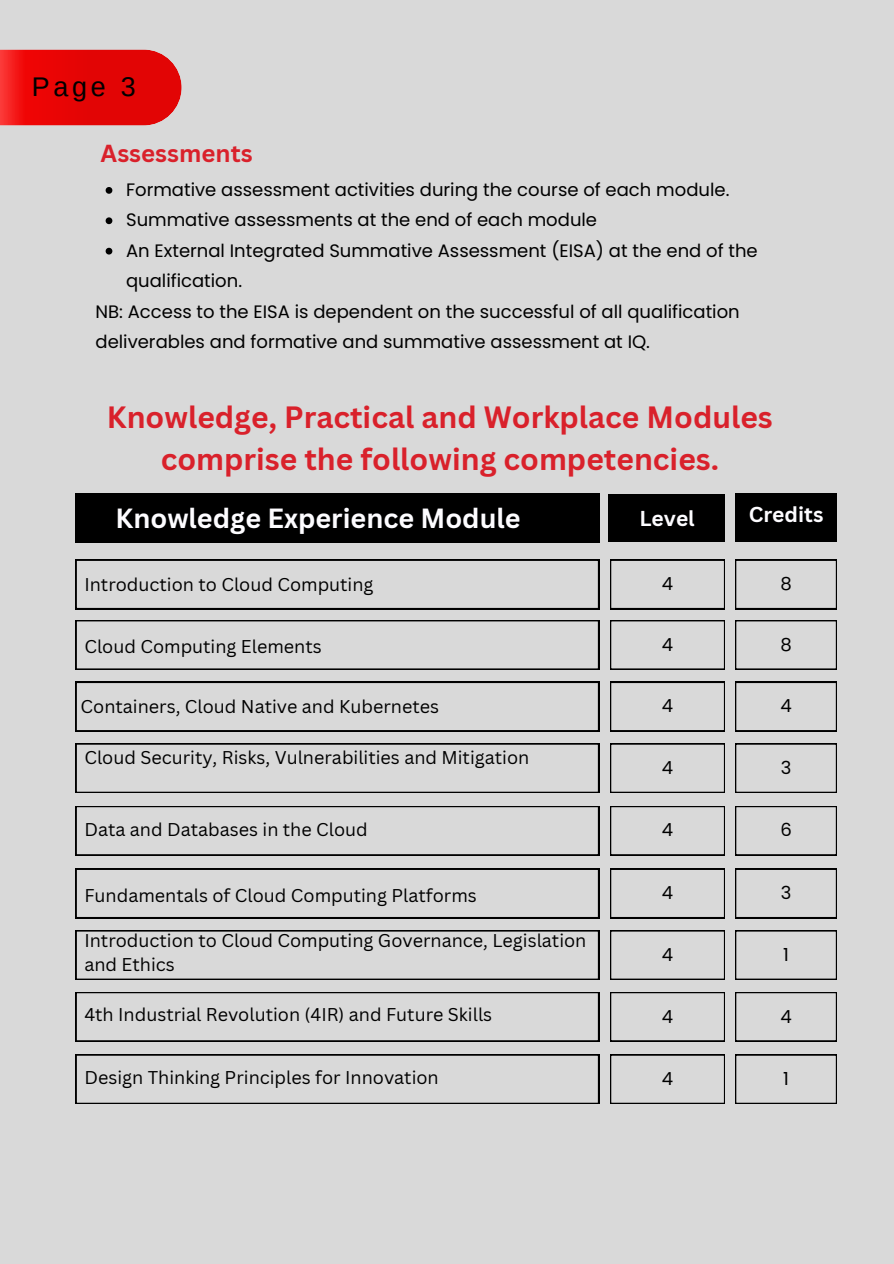
<style>
.page{position:relative;width:894px;height:1264px;background:#fff}
.page>*{position:absolute;margin:0;border:0;box-sizing:border-box;transform-origin:0 0}
.t1{font:700 30px/41.7px "Canva Sans";color:#d9212b;text-align:center}
.t2{font:700 27px "Canva Sans";color:#fdfcff}
.t3{font:27px "Arimo";color:#000}
.t4{font:700 24px "Canva Sans";color:#d9212b}
.t5{font:700 21px "Canva Sans";color:#fdfcff}
.t6{font:18px/24.8px "Canva Sans";color:#000}
.t7{font:18px/30.3px "Poppins";color:#000}
</style>
<div class="page">
<div style="left:0;top:0;width:893px;height:1263px;background:#d9d9d9"></div>
<svg style="left:0;top:49px;width:181px;height:77px;background:#e61515"></svg>
<div style="left:76px;top:493px;width:523px;height:50px;background:#000"></div>
<div style="left:735px;top:493px;width:101px;height:48px;background:#000"></div>
<div style="left:608px;top:494px;width:116px;height:48px;background:#000"></div>
<svg style="left:76px;top:560px;width:523px;height:49px"></svg>
<svg style="left:610px;top:560px;width:114px;height:49px"></svg>
<svg style="left:735px;top:560px;width:101px;height:49px"></svg>
<svg style="left:76px;top:620px;width:523px;height:49px"></svg>
<svg style="left:610px;top:620px;width:114px;height:49px"></svg>
<svg style="left:735px;top:620px;width:101px;height:49px"></svg>
<svg style="left:76px;top:682px;width:523px;height:49px"></svg>
<svg style="left:610px;top:682px;width:114px;height:49px"></svg>
<svg style="left:735px;top:682px;width:101px;height:49px"></svg>
<svg style="left:76px;top:743px;width:523px;height:49px"></svg>
<svg style="left:610px;top:743px;width:114px;height:49px"></svg>
<svg style="left:735px;top:743px;width:101px;height:49px"></svg>
<svg style="left:106px;top:187px;width:6px;height:7px"></svg>
<svg style="left:106px;top:217px;width:6px;height:7px"></svg>
<svg style="left:106px;top:248px;width:6px;height:6px"></svg>
<svg style="left:76px;top:806px;width:523px;height:49px"></svg>
<svg style="left:610px;top:806px;width:114px;height:49px"></svg>
<svg style="left:735px;top:806px;width:101px;height:49px"></svg>
<svg style="left:76px;top:868px;width:523px;height:50px"></svg>
<svg style="left:610px;top:868px;width:114px;height:50px"></svg>
<svg style="left:735px;top:868px;width:101px;height:50px"></svg>
<svg style="left:76px;top:930px;width:523px;height:49px"></svg>
<svg style="left:610px;top:930px;width:114px;height:49px"></svg>
<svg style="left:735px;top:930px;width:101px;height:49px"></svg>
<svg style="left:76px;top:992px;width:523px;height:49px"></svg>
<svg style="left:610px;top:992px;width:114px;height:49px"></svg>
<svg style="left:735px;top:992px;width:101px;height:49px"></svg>
<svg style="left:76px;top:1054px;width:523px;height:49px"></svg>
<svg style="left:610px;top:1054px;width:114px;height:49px"></svg>
<svg style="left:735px;top:1054px;width:101px;height:49px"></svg>
<p class="t3" style="left:32px;top:72px;width:105px">Page 3</p>
<p class="t4" style="left:101px;top:137px;width:153px">Assessments</p>
<p class="t7" style="left:126px;top:174px;width:604px">Formative assessment activities during the course of each module.</p>
<p class="t7" style="left:126px;top:205px;width:472px">Summative assessments at the end of each module</p>
<p class="t7" style="left:126px;top:235px;width:633px">An External Integrated Summative Assessment (EISA) at the end of the qualification.</p>
<p class="t7" style="left:95px;top:296px;width:645px">NB: Access to the EISA is dependent on the successful of all qualification deliverables and formative and summative assessment at IQ.</p>
<h3 class="t1" style="left:107px;top:395px;width:667px">Knowledge, Practical and Workplace Modules comprise the following competencies.</h3>
<h4 class="t2" style="left:116px;top:499px;width:406px">Knowledge Experience Module</h4>
<p class="t5" style="left:639px;top:504px;width:57px">Level</p>
<p class="t5" style="left:748px;top:499px;width:76px">Credits</p>
<p class="t6" style="left:84px;top:571px;width:290px">Introduction to Cloud Computing</p>
<p class="t7" style="left:661px;top:568px;width:13px">4</p>
<p class="t7" style="left:780px;top:568px;width:13px">8</p>
<p class="t6" style="left:84px;top:634px;width:239px">Cloud Computing Elements</p>
<h1 class="t7" style="left:661px;top:629px;width:13px">4</h1>
<h2 class="t7" style="left:780px;top:629px;width:13px">8</h2>
<p class="t6" style="left:81px;top:693px;width:360px">Containers, Cloud Native and Kubernetes</p>
<p class="t6" style="left:84px;top:744px;width:446px">Cloud Security, Risks, Vulnerabilities and Mitigation</p>
<h5 class="t7" style="left:661px;top:691px;width:13px">4</h5>
<h5 class="t7" style="left:780px;top:691px;width:13px">4</h5>
<p class="t7" style="left:661px;top:752px;width:13px">4</p>
<p class="t7" style="left:780px;top:752px;width:12px">3</p>
<p class="t6" style="left:84px;top:816px;width:285px">Data and Databases in the Cloud</p>
<p class="t7" style="left:661px;top:815px;width:13px">4</p>
<p class="t7" style="left:780px;top:815px;width:13px">6</p>
<p class="t6" style="left:84px;top:882px;width:394px">Fundamentals of Cloud Computing Platforms</p>
<p class="t6" style="left:84px;top:927px;width:503px">Introduction to Cloud Computing Governance, Legislation and Ethics</p>
<p class="t6" style="left:84px;top:1001px;width:409px">4th Industrial Revolution (4IR) and Future Skills</p>
<p class="t7" style="left:661px;top:877px;width:13px">4</p>
<p class="t7" style="left:780px;top:877px;width:12px">3</p>
<p class="t7" style="left:661px;top:939px;width:13px">4</p>
<p class="t7" style="left:783px;top:939px;width:7px">1</p>
<p class="t7" style="left:661px;top:1001px;width:13px">4</p>
<p class="t7" style="left:780px;top:1001px;width:13px">4</p>
<p class="t6" style="left:84px;top:1064px;width:356px">Design Thinking Principles for Innovation</p>
<p class="t7" style="left:661px;top:1063px;width:13px">4</p>
<p class="t7" style="left:783px;top:1063px;width:7px">1</p>
</div>
